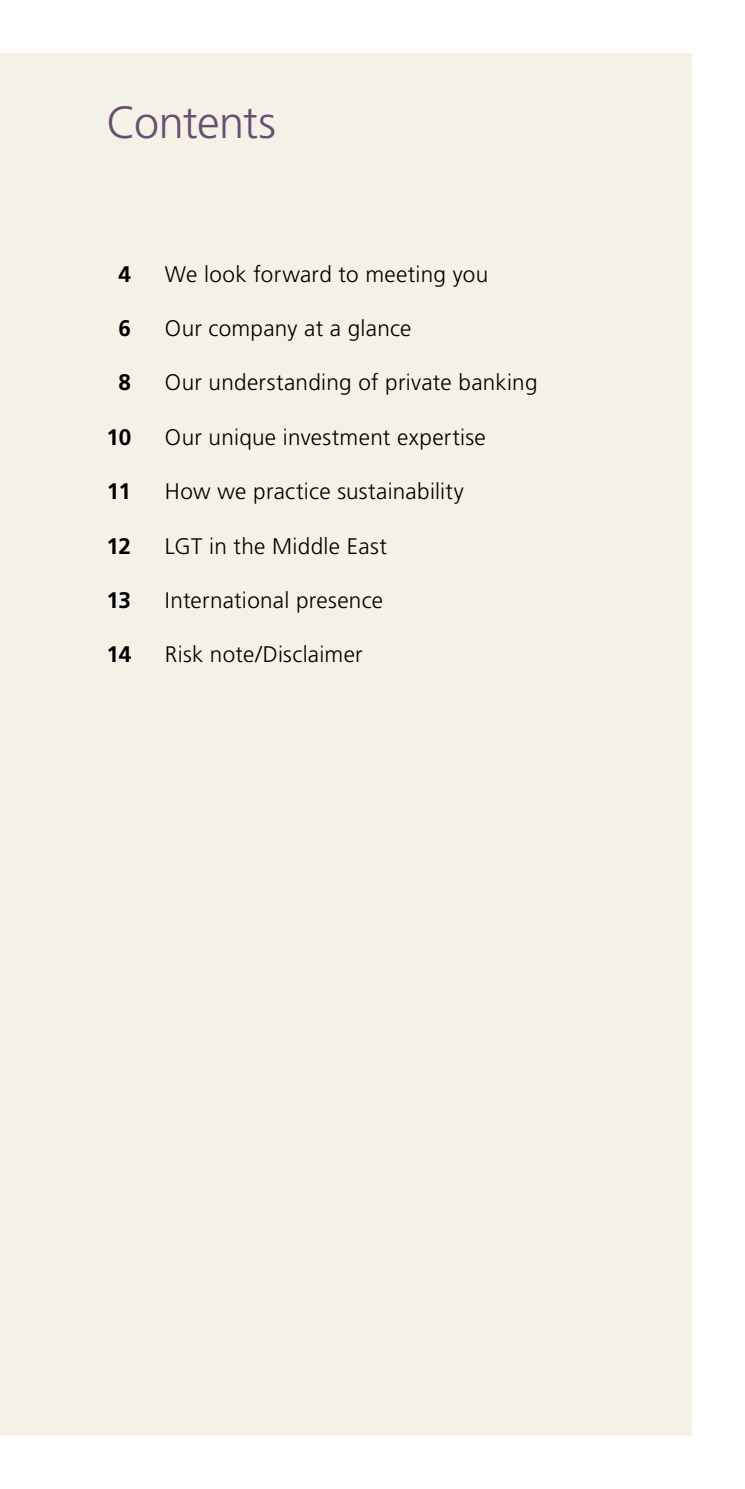
<style>
.page{position:relative;width:745px;height:1489px;background:#fff}
.page>*{position:absolute;margin:0;border:0;box-sizing:border-box;transform-origin:0 0}
.t1{font:300 45px "Frutiger LT Std";letter-spacing:-.02em;color:#684f70}
.t2{font:300 22.5px "Frutiger LT Std";letter-spacing:.01em;color:#000}
.t3{font:700 22.5px "Frutiger LT Std";letter-spacing:-.015em;color:#000}
</style>
<div class="page">
<div style="left:0;top:53px;width:691px;height:1382px;background:#f4f1e6"></div>
<h1 class="t1" style="left:106px;top:97px;width:171px">Contents</h1>
<p class="t3" style="left:118px;top:260px;width:14px">4</p>
<p class="t2" style="left:165px;top:261px;width:324px">We look forward to meeting you</p>
<p class="t3" style="left:118px;top:315px;width:14px">6</p>
<p class="t2" style="left:165px;top:315px;width:248px">Our company at a glance</p>
<p class="t3" style="left:118px;top:369px;width:14px">8</p>
<p class="t2" style="left:165px;top:370px;width:374px">Our understanding of private banking</p>
<p class="t3" style="left:106px;top:424px;width:27px">10</p>
<p class="t2" style="left:165px;top:424px;width:322px">Our unique investment expertise</p>
<p class="t3" style="left:107px;top:478px;width:26px">11</p>
<p class="t2" style="left:165px;top:478px;width:300px">How we practice sustainability</p>
<p class="t3" style="left:106px;top:532px;width:26px">12</p>
<p class="t2" style="left:165px;top:533px;width:223px">LGT in the Middle East</p>
<p class="t3" style="left:106px;top:587px;width:26px">13</p>
<p class="t2" style="left:165px;top:587px;width:219px">International presence</p>
<p class="t3" style="left:106px;top:641px;width:26px">14</p>
<p class="t2" style="left:165px;top:642px;width:199px">Risk note/Disclaimer</p>
</div>
